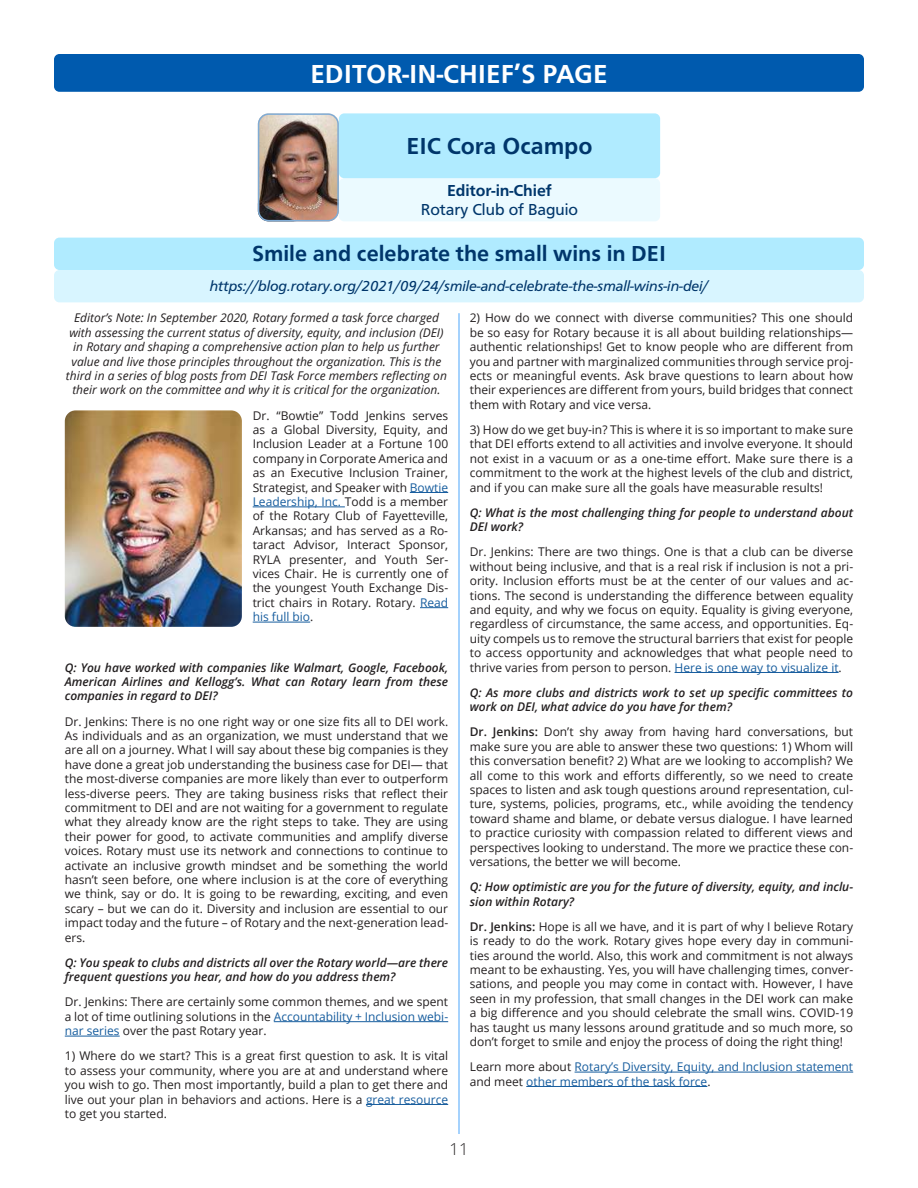
<style>
.page{position:relative;width:918px;height:1188px;background:#fff}
.page>*{position:absolute;margin:0;border:0;box-sizing:border-box;transform-origin:0 0}
.t1{font:700 27px "Carto Gothic Std";color:#fff}
.t2{font:700 24px "Carto Gothic Std";color:#00366b}
.t3{font:700 22.5px "Carto Gothic Std";color:#00366b}
.t4{font:16.5px "Carto Gothic Std";color:#00366b}
.t5{font:700 16.5px "Carto Gothic Std";color:#00366b}
.t6{font:300 16.5px "Open Sans";color:#231f20}
.t7{font:italic 15px "Carto Gothic Std";color:#00366b}
.t8{font:12px/14.4px "Open Sans";color:#231f20;text-align:justify}
.t9{font:italic 600 12px/14.4px "Open Sans";color:#231f20}
.t10{font:italic 12px/14.4px "Open Sans";color:#231f20;text-align:center}
.t11{font:12px/14.4px "Open Sans";color:#175d9e}
.s1{color:#175d9e}
.s2{font-weight:600}
.s3{color:#231f20}
</style>
<div class="page">
<div style="left:54px;top:54px;width:810px;height:38px;background:#005aae;border-radius:5px"></div>
<hr style="left:458px;top:313px;width:2px;height:821px;background:#0f87fb">
<div style="left:54px;top:238px;width:810px;height:32px;background:#b0ebff;border-radius:5px"></div>
<div style="left:54px;top:270px;width:810px;height:32px;background:#d8f5ff;border-radius:5px"></div>
<hr style="left:410px;top:492px;width:38px;height:1px;background:#175d9e">
<hr style="left:253px;top:507px;width:92px;height:1px;background:#175d9e">
<svg style="left:420px;top:607px;width:28px;height:1px"></svg>
<hr style="left:253px;top:622px;width:57px;height:1px;background:#175d9e">
<hr style="left:274px;top:1021px;width:174px;height:1px;background:#175d9e">
<hr style="left:65px;top:1036px;width:55px;height:1px;background:#175d9e">
<hr style="left:366px;top:1104px;width:82px;height:1px;background:#175d9e">
<img style="left:258px;top:116px;width:81px;height:105px">
<div style="left:258px;top:113px;width:81px;height:108px;border:2px solid #80acd6;border-radius:10px"></div>
<div style="left:339px;top:113px;width:321px;height:65px;background:#b0ebff;border-radius:5px"></div>
<div style="left:339px;top:178px;width:321px;height:43px;background:#ebfaff;border-radius:5px"></div>
<hr style="left:675px;top:672px;width:164px;height:1px;background:#175d9e">
<hr style="left:575px;top:1072px;width:278px;height:1px;background:#175d9e">
<hr style="left:526px;top:1086px;width:181px;height:1px;background:#175d9e">
<img style="left:65px;top:410px;width:177px;height:217px">
<h1 class="t1" style="left:310px;top:58px;width:299px">EDITOR-IN-CHIEF’S PAGE</h1>
<h2 class="t2" style="left:406px;top:132px;width:188px">EIC Cora Ocampo</h2>
<h3 class="t5" style="left:447px;top:181px;width:106px">Editor-in-Chief</h3>
<h3 class="t4" style="left:421px;top:200px;width:159px">Rotary Club of Baguio</h3>
<h3 class="t3" style="left:252px;top:240px;width:415px">Smile and celebrate the small wins in DEI</h3>
<p class="t7" style="left:210px;top:278px;width:500px">https://blog.rotary.org/2021/09/24/smile-and-celebrate-the-small-wins-in-dei/</p>
<p class="t10" style="left:66px;top:311px;width:383px">Editor’s Note: In September 2020, Rotary formed a task force charged with assessing the current status of diversity, equity, and inclusion (DEI) in Rotary and shaping a comprehensive action plan to help us further value and live those principles throughout the organization. This is the third in a series of blog posts from DEI Task Force members reflecting on their work on the committee and why it is critical for the organization.</p>
<p class="t8" style="left:253px;top:408px;width:197px">Dr. “Bowtie” Todd Jenkins serves as a Global Diversity, Equity, and Inclusion Leader at a Fortune 100 company in Corporate America and as an Executive Inclusion Trainer, Strategist, and Speaker with <span class="s1">Bowtie Leadership, Inc.</span> Todd is a member of the Rotary Club of Fayetteville, Arkansas; and has served as a Ro&shy;taract Advisor, Interact Sponsor, RYLA presenter, and Youth Ser&shy;vices Chair. He is currently one of the youngest Youth Exchange Dis&shy;trict chairs in Rotary. Rotary. <span class="s1">Read his full bio</span>.</p>
<p class="t8" style="left:470px;top:311px;width:385px">2) How do we connect with diverse communities? This one should be so easy for Rotary because it is all about building relationships— authentic relationships! Get to know people who are different from you and partner with marginalized communities through service proj&shy;ects or meaningful events. Ask brave questions to learn about how their experiences are different from yours, build bridges that connect them with Rotary and vice versa.</p>
<p class="t8" style="left:470px;top:422px;width:385px">3) How do we get buy-in? This is where it is so important to make sure that DEI efforts extend to all activities and involve everyone. It should not exist in a vacuum or as a one-time effort. Make sure there is a commitment to the work at the highest levels of the club and district, and if you can make sure all the goals have measurable results!</p>
<p class="t9" style="left:470px;top:505px;width:385px">Q: What is the most challenging thing for people to understand about<br>DEI work?</p>
<p class="t8" style="left:470px;top:545px;width:385px">Dr. Jenkins: There are two things. One is that a club can be diverse without being inclusive, and that is a real risk if inclusion is not a pri&shy;ority. Inclusion efforts must be at the center of our values and ac&shy;tions. The second is understanding the difference between equality and equity, and why we focus on equity. Equality is giving everyone, regardless of circumstance, the same access, and opportunities. Eq&shy;uity compels us to remove the structural barriers that exist for people to access opportunity and acknowledges that what people need to thrive varies from person to person. <span class="s1">Here is one way to visualize it</span>.</p>
<p class="t9" style="left:470px;top:685px;width:385px">Q: As more clubs and districts work to set up specific committees to work on DEI, what advice do you have for them?</p>
<p class="t8" style="left:470px;top:725px;width:385px"><span class="s2">Dr. Jenkins:</span> Don’t shy away from having hard conversations, but make sure you are able to answer these two questions: 1) Whom will this conversation benefit? 2) What are we looking to accomplish? We all come to this work and efforts differently, so we need to create spaces to listen and ask tough questions around representation, cul&shy;ture, systems, policies, programs, etc., while avoiding the tendency toward shame and blame, or debate versus dialogue. I have learned to practice curiosity with compassion related to different views and perspectives looking to understand. The more we practice these con&shy;versations, the better we will become.</p>
<p class="t9" style="left:470px;top:879px;width:385px">Q: How optimistic are you for the future of diversity, equity, and inclu&shy;sion within Rotary?</p>
<p class="t8" style="left:470px;top:919px;width:385px"><span class="s2">Dr. Jenkins:</span> Hope is all we have, and it is part of why I believe Rotary is ready to do the work. Rotary gives hope every day in communi&shy;ties around the world. Also, this work and commitment is not always meant to be exhausting. Yes, you will have challenging times, conver&shy;sations, and people you may come in contact with. However, I have seen in my profession, that small changes in the DEI work can make a big difference and you should celebrate the small wins. COVID-19 has taught us many lessons around gratitude and so much more, so don’t forget to smile and enjoy the process of doing the right thing!</p>
<p class="t11" style="left:470px;top:1059px;width:385px"><span class="s3">Learn more about</span> Rotary’s Diversity, Equity, and Inclusion statement <span class="s3">and meet</span> other members of the task force<span class="s3">.</span></p>
<p class="t9" style="left:65px;top:660px;width:385px;text-align:justify">Q: You have worked with companies like Walmart, Google, Facebook, American Airlines and Kellogg’s. What can Rotary learn from these companies in regard to DEI?</p>
<p class="t8" style="left:65px;top:714px;width:385px">Dr. Jenkins: There is no one right way or one size fits all to DEI work.<br>As individuals and as an organization, we must understand that we are all on a journey. What I will say about these big companies is they have done a great job understanding the business case for DEI— that the most-diverse companies are more likely than ever to outperform less-diverse peers. They are taking business risks that reflect their commitment to DEI and are not waiting for a government to regulate what they already know are the right steps to take. They are using their power for good, to activate communities and amplify diverse voices. Rotary must use its network and connections to continue to activate an inclusive growth mindset and be something the world hasn’t seen before, one where inclusion is at the core of everything we think, say or do. It is going to be rewarding, exciting, and even scary – but we can do it. Diversity and inclusion are essential to our impact today and the future – of Rotary and the next-generation lead&shy;ers.</p>
<p class="t9" style="left:65px;top:955px;width:385px">Q: You speak to clubs and districts all over the Rotary world—are there frequent questions you hear, and how do you address them?</p>
<p class="t8" style="left:65px;top:995px;width:385px">Dr. Jenkins: There are certainly some common themes, and we spent a lot of time outlining solutions in the <span class="s1">Accountability + Inclusion webi&shy;nar series</span> over the past Rotary year.</p>
<p class="t8" style="left:65px;top:1049px;width:385px">1) Where do we start? This is a great first question to ask. It is vital to assess your community, where you are at and understand where you wish to go. Then most importantly, build a plan to get there and live out your plan in behaviors and actions. Here is a <span class="s1">great resource </span>to get you started.</p>
<h3 class="t6" style="left:450px;top:1137px;width:20px">11</h3>
</div>
